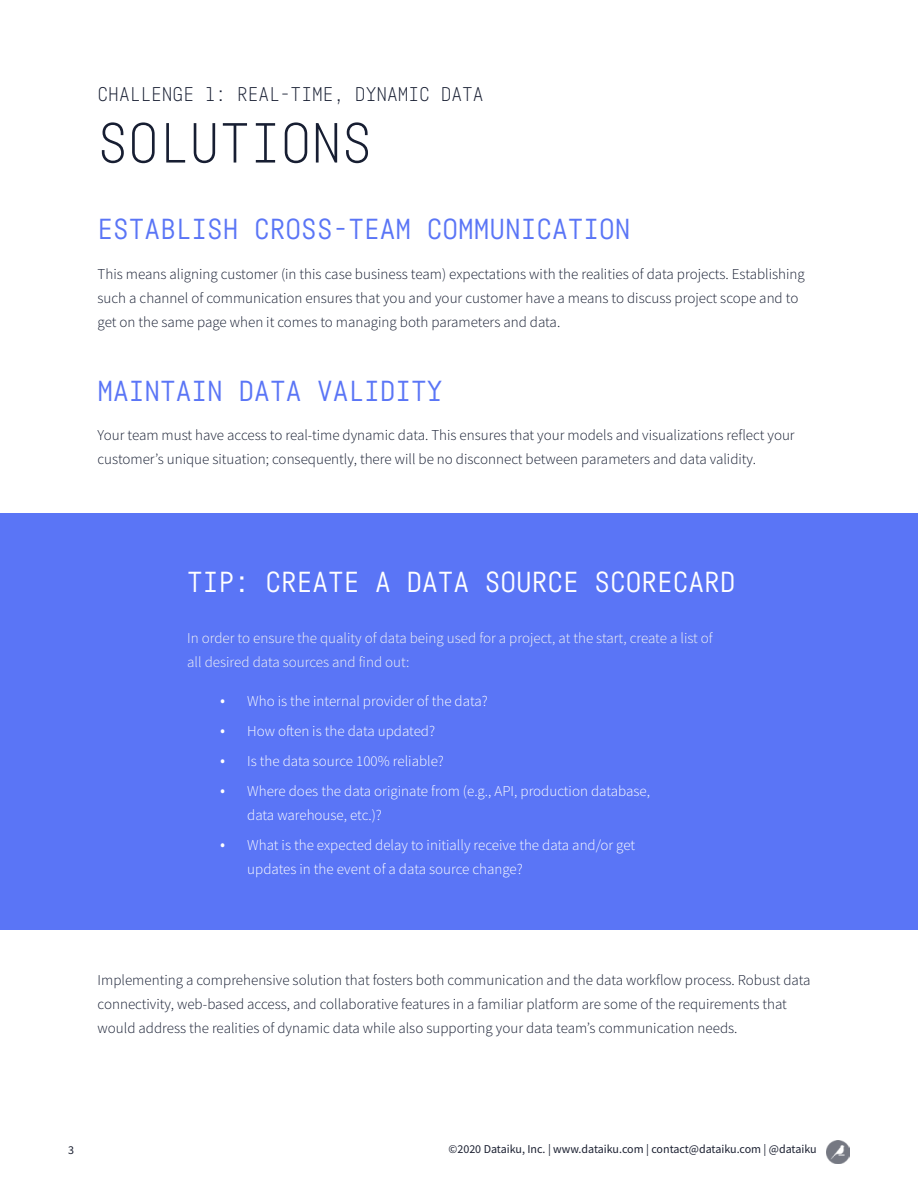
<style>
.page{position:relative;width:918px;height:1188px;background:#fff}
.page>*{position:absolute;margin:0;border:0;box-sizing:border-box;transform-origin:0 0}
.t1{font:300 55.5px "Fabrikat Mono";color:#171e32}
.Subtitle{font:28.5px "Fabrikat Mono";color:#5a75f6}
.Subtitle-2{font:28.5px "Fabrikat Mono";color:#fff}
.t2{font:300 19.5px "Fabrikat Mono";color:#171e32}
.Body_Copy{font:300 15px/24px "Source Sans Pro";color:#171e32}
.t3{font:300 15px/24px "Source Sans Pro";color:#fff}
.Body_Copy-2{font:300 15px/24px "Source Sans Pro";color:#f5f5f5}
.t4{font:12px "Source Sans Pro";color:#1b2031}
.s1{font-size:18px}
</style>
<div class="page">
<img style="left:827px;top:1141px;width:23px;height:23px">
<div style="left:0;top:513px;width:918px;height:417px;background:#5a75f6"></div>
<p class="t2" style="left:98px;top:82px;width:388px">CHALLENGE 1: REAL-TIME, DYNAMIC DATA</p>
<p class="t1" style="left:98px;top:110px;width:276px">SOLUTIONS</p>
<p class="Subtitle" style="left:98px;top:212px;width:534px">ESTABLISH CROSS-TEAM COMMUNICATION</p>
<p class="Body_Copy" style="left:98px;top:262px;width:709px">This means aligning customer (in this case business team) expectations with the realities of data projects. Establishing such a channel of communication ensures that you and your customer have a means to discuss project scope and to get on the same page when it comes to managing both parameters and data.</p>
<p class="Subtitle" style="left:98px;top:373px;width:346px">MAINTAIN DATA VALIDITY</p>
<p class="Body_Copy" style="left:98px;top:423px;width:699px">Your team must have access to real-time dynamic data. This ensures that your models and visualizations reflect your customer’s unique situation; consequently, there will be no disconnect between parameters and data validity.</p>
<p class="Subtitle-2" style="left:187px;top:565px;width:550px">TIP: CREATE A DATA SOURCE SCORECARD</p>
<p class="Body_Copy-2" style="left:187px;top:626px;width:527px">In order to ensure the quality of data being used for a project, at the start, create a list of all desired data sources and find out:</p>
<p class="t3" style="left:220px;top:690px;width:269px"><span class="s1">•</span> Who is the internal provider of the data?</p>
<p class="t3" style="left:220px;top:720px;width:216px"><span class="s1">•</span> How often is the data updated?</p>
<p class="t3" style="left:220px;top:750px;width:225px"><span class="s1">•</span> Is the data source 100% reliable?</p>
<p class="t3" style="left:247px;top:780px;width:404px;text-indent:-27px"><span class="s1">•</span> Where does the data originate from (e.g., API, production database, data warehouse, etc.)?</p>
<p class="t3" style="left:247px;top:834px;width:389px;text-indent:-27px"><span class="s1">•</span> What is the expected delay to initially receive the data and/or get updates in the event of a data source change?</p>
<p class="Body_Copy" style="left:98px;top:968px;width:714px">Implementing a comprehensive solution that fosters both communication and the data workflow process. Robust data connectivity, web-based access, and collaborative features in a familiar platform are some of the requirements that would address the realities of dynamic data while also supporting your data team’s communication needs.</p>
<p class="t4" style="left:68px;top:1142px;width:7px">3</p>
<p class="t4" style="left:449px;top:1141px;width:370px">©2020 Dataiku, Inc. | www.dataiku.com | contact@dataiku.com | @dataiku</p>
</div>
